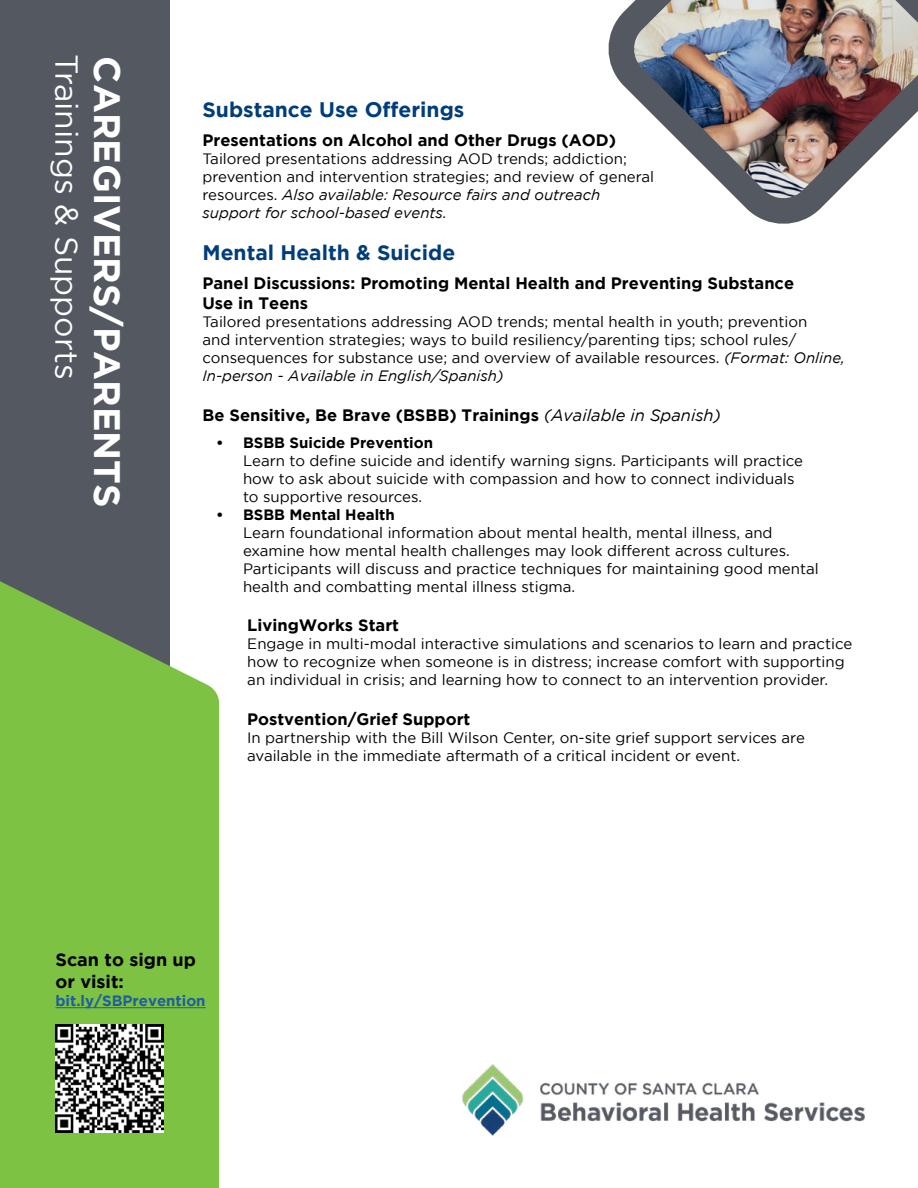
<style>
.page{position:relative;width:918px;height:1188px;background:#fff}
.page>*{position:absolute;margin:0;border:0;box-sizing:border-box;transform-origin:0 0}
.t1{font:700 36.75px "Gotham";color:#fff}
.t2{font:31.65px "Gotham";color:#fff}
.t3{font:700 21px "Gotham";color:#003d79}
.t4{font:700 18px/21.6px "Gotham";color:#000}
.t5{font:700 16.5px/19.8px "Gotham";color:#000}
.t6{font:15px/18px "Gotham";color:#000}
.t7{font:700 15px "Gotham";color:#000}
.t8{font:700 15px "Gotham";color:#215e9e}
.s1{font-style:italic}
.s2{font-weight:400;font-style:italic}
</style>
<div class="page">
<div style="left:0;top:0;width:169px;height:823px;background:#545861"></div>
<svg style="left:0;top:571px;width:219px;height:617px;background:#7fbc4d"></svg>
<img style="left:56px;top:1025px;width:108px;height:108px">
<img style="left:462px;top:1064px;width:403px;height:72px">
<img style="left:608px;top:0;width:310px;height:224px">
<hr style="left:56px;top:1007px;width:150px;height:1px;background:#215e9e">
<h2 class="t2" style="left:84px;top:54px;width:327px;rotate:90deg">Trainings &amp; Supports</h2>
<h1 class="t1" style="left:128px;top:56px;width:453px;rotate:90deg">CAREGIVERS/PARENTS</h1>
<h3 class="t3" style="left:202px;top:98px;width:263px">Substance Use Offerings</h3>
<p class="t5" style="left:202px;top:130px;width:415px">Presentations on Alcohol and Other Drugs (AOD)</p>
<p class="t6" style="left:202px;top:150px;width:453px">Tailored presentations addressing AOD trends; addiction; prevention and intervention strategies; and review of general resources. <span class="s1">Also available: Resource fairs and outreach support for school-based events.</span></p>
<h3 class="t3" style="left:202px;top:241px;width:254px">Mental Health &amp; Suicide</h3>
<p class="t5" style="left:202px;top:273px;width:593px">Panel Discussions: Promoting Mental Health and Preventing Substance<br>Use in Teens</p>
<p class="t6" style="left:202px;top:312px;width:644px">Tailored presentations addressing AOD trends; mental health in youth; prevention<br>and intervention strategies; ways to build resiliency/parenting tips; school rules/ consequences for substance use; and overview of available resources. <span class="s1">(Format: Online, In-person - Available in English/Spanish)</span></p>
<p class="t5" style="left:202px;top:405px;width:520px">Be Sensitive, Be Brave (BSBB) Trainings <span class="s2">(Available in Spanish)</span></p>
<p class="t7" style="left:216px;top:434px;width:219px">• BSBB Suicide Prevention</p>
<p class="t6" style="left:243px;top:452px;width:562px">Learn to define suicide and identify warning signs. Participants will practice how to ask about suicide with compassion and how to connect individuals to supportive resources.</p>
<p class="t7" style="left:216px;top:506px;width:180px">• BSBB Mental Health</p>
<p class="t6" style="left:243px;top:524px;width:577px">Learn foundational information about mental health, mental illness, and examine how mental health challenges may look different across cultures.<br>Participants will discuss and practice techniques for maintaining good mental health and combatting mental illness stigma.</p>
<p class="t5" style="left:247px;top:615px;width:153px">LivingWorks Start</p>
<p class="t6" style="left:247px;top:635px;width:607px">Engage in multi-modal interactive simulations and scenarios to learn and practice how to recognize when someone is in distress; increase comfort with supporting an individual in crisis; and learning how to connect to an intervention provider.</p>
<p class="t5" style="left:247px;top:709px;width:225px">Postvention/Grief Support</p>
<p class="t6" style="left:247px;top:729px;width:559px">In partnership with the Bill Wilson Center, on-site grief support services are available in the immediate aftermath of a critical incident or event.</p>
<p class="t4" style="left:56px;top:948px;width:142px">Scan to sign up or visit:</p>
<p class="t8" style="left:55px;top:992px;width:152px">bit.ly/SBPrevention</p>
</div>
